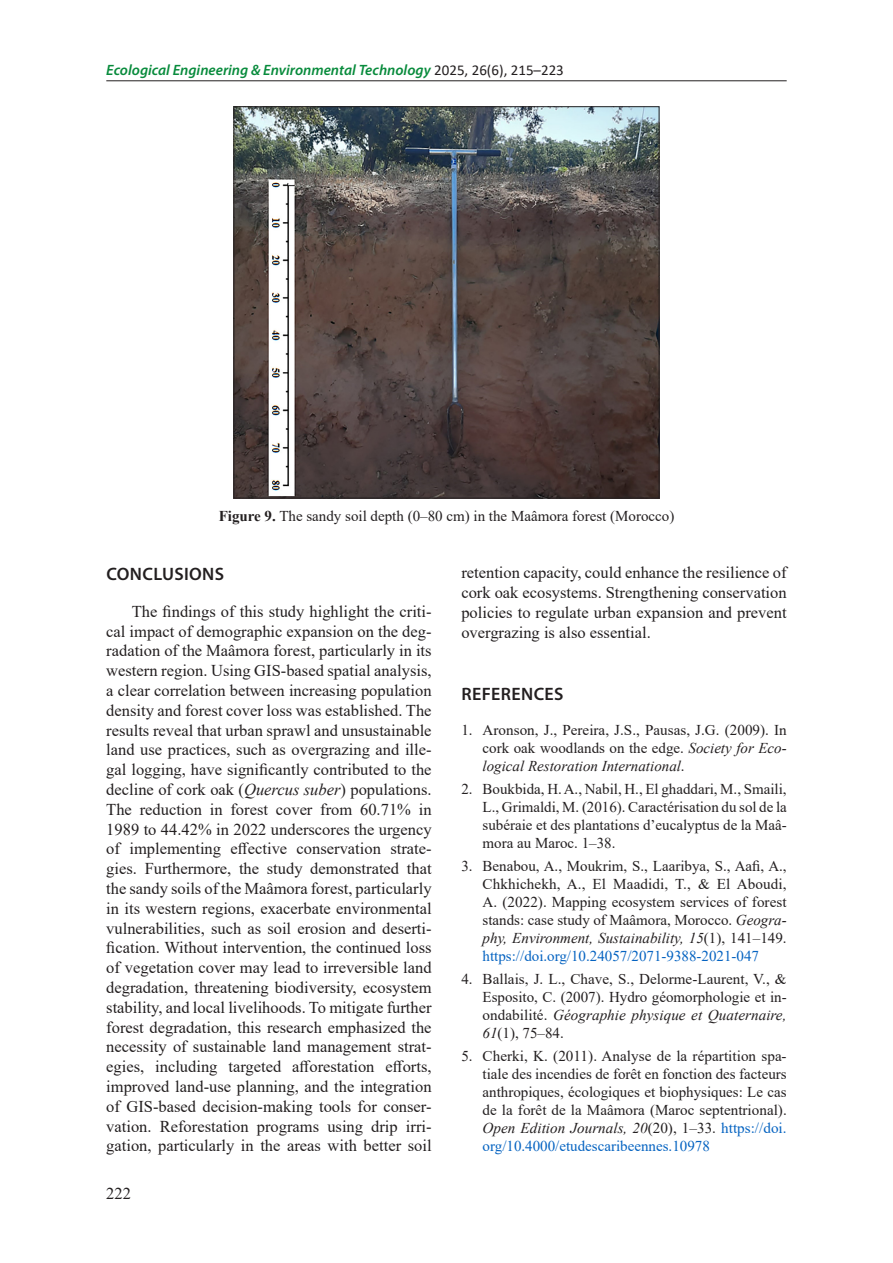
<style>
.page{position:relative;width:893px;height:1263px;background:#fff}
.page>*{position:absolute;margin:0;border:0;box-sizing:border-box;transform-origin:0 0}
.Heading_1{font:600 18px "Myriad Pro";letter-spacing:.02em;color:#231f20}
.Base_Text{font:16.5px/19.8px "Times New Roman";color:#231f20;text-align:justify}
.Figure{font:15px/18.1px "Times New Roman";color:#231f20;text-align:justify}
.t1{font:italic 600 15px "Myriad Pro";color:#088b3c}
.s1{font-family:"Calibri";font-weight:400;font-style:normal;color:#231f20}
.s2{font-weight:700}
.s3{font-style:italic}
.s4{color:#0563c1}
</style>
<div class="page">
<hr style="left:106px;top:80px;width:681px;height:1px;background:#231f20">
<img style="left:236px;top:108px;width:421px;height:388px">
<p class="t1" style="left:106px;top:60px;width:459px">Ecological Engineering &amp; Environmental Technology <span class="s1">2025, 26(6), 215–223</span></p>
<p class="Figure" style="left:219px;top:506px;width:457px"><span class="s2">Figure 9.</span> The sandy soil depth (0–80 cm) in the Maâmora forest (Morocco)</p>
<p class="Heading_1" style="left:106px;top:562px;width:119px">CONCLUSIONS</p>
<p class="Base_Text" style="left:106px;top:601px;width:327px;text-indent:26px">The findings of this study highlight the criti&shy;cal impact of demographic expansion on the deg&shy;radation of the Maâmora forest, particularly in its western region. Using GIS-based spatial analysis, a clear correlation between increasing population density and forest cover loss was established. The results reveal that urban sprawl and unsustainable land use practices, such as overgrazing and ille&shy;gal logging, have significantly contributed to the decline of cork oak (<span class="s3">Quercus suber</span>) populations.<br>The reduction in forest cover from 60.71% in 1989 to 44.42% in 2022 underscores the urgency of implementing effective conservation strate&shy;gies. Furthermore, the study demonstrated that the sandy soils of the Maâmora forest, particularly in its western regions, exacerbate environmental vulnerabilities, such as soil erosion and deserti&shy;fication. Without intervention, the continued loss of vegetation cover may lead to irreversible land degradation, threatening biodiversity, ecosystem stability, and local livelihoods. To mitigate further forest degradation, this research emphasized the necessity of sustainable land management strat&shy;egies, including targeted afforestation efforts, improved land-use planning, and the integration of GIS-based decision-making tools for conser&shy;vation. Reforestation programs using drip irri&shy;gation, particularly in the areas with better soil</p>
<p class="Base_Text" style="left:106px;top:1183px;width:26px">222</p>
<p class="Base_Text" style="left:461px;top:562px;width:327px">retention capacity, could enhance the resilience of cork oak ecosystems. Strengthening conservation policies to regulate urban expansion and prevent overgrazing is also essential.</p>
<p class="Heading_1" style="left:462px;top:682px;width:104px">REFERENCES</p>
<p class="Figure" style="left:483px;top:720px;width:306px;text-indent:-21px">1. Aronson, J., Pereira, J.S., Pausas, J.G. (2009). In cork oak woodlands on the edge. <span class="s3">Society for Eco&shy;logical Restoration International</span>.</p>
<p class="Figure" style="left:483px;top:779px;width:306px;text-indent:-21px">2. Boukbida, H. A., Nabil, H., El ghaddari, M., Smaili, L., Grimaldi, M. (2016). Caractérisation du sol de la subéraie et des plantations d’eucalyptus de la Maâ&shy;mora au Maroc. 1–38.</p>
<p class="Figure" style="left:483px;top:856px;width:306px;text-indent:-21px">3. Benabou, A., Moukrim, S., Laaribya, S., Aafi, A., Chkhichekh, A., El Maadidi, T., &amp; El Aboudi, A. (2022). Mapping ecosystem services of forest stands: case study of Maâmora, Morocco. <span class="s3">Geogra&shy;phy, Environment, Sustainability, 15</span>(1), 141–149. <span class="s4">https://doi.org/10.24057/2071-9388-2021-047</span></p>
<p class="Figure" style="left:483px;top:969px;width:306px;text-indent:-21px">4. Ballais, J. L., Chave, S., Delorme-Laurent, V., &amp; Esposito, C. (2007). Hydro géomorphologie et in&shy;ondabilité. <span class="s3">Géographie physique et Quaternaire, 61</span>(1), 75–84.</p>
<p class="Figure" style="left:483px;top:1046px;width:306px;text-indent:-21px">5. Cherki, K. (2011). Analyse de la répartition spa&shy;tiale des incendies de forêt en fonction des facteurs anthropiques, écologiques et biophysiques: Le cas de la forêt de la Maâmora (Maroc septentrional).<br><span class="s3">Open Edition Journals, 20</span>(20), 1–33. <span class="s4">https://doi. org/10.4000/etudescaribeennes.10978</span></p>
</div>
